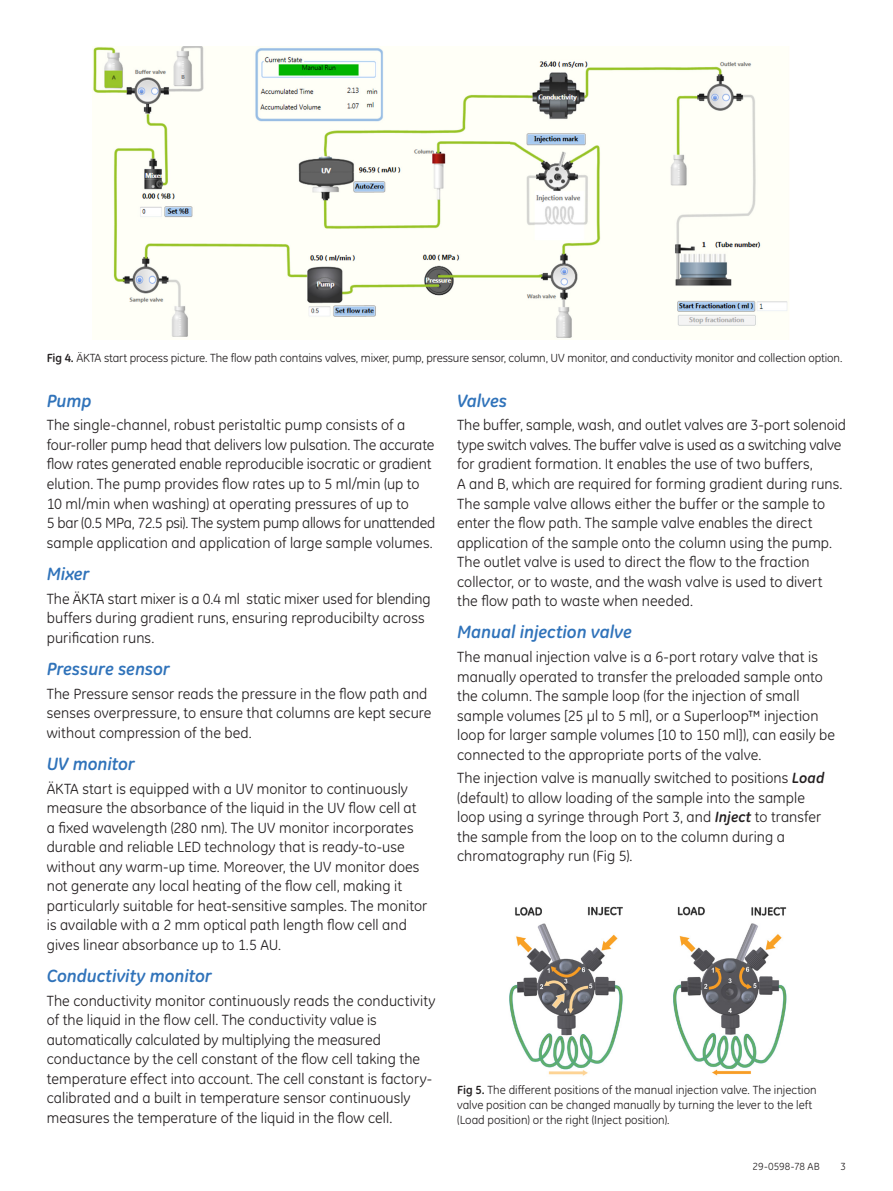
<style>
.page{position:relative;width:893px;height:1191px;background:#fff}
.page>*{position:absolute;margin:0;border:0;box-sizing:border-box;transform-origin:0 0}
.Subhead_2___Referenc{font:italic 700 18px "GE Inspira";letter-spacing:-.01em;color:#3073ba}
.Body_text{font:15px/19.5px "GE Inspira";letter-spacing:.005em;color:#231f20}
.t1{font:12px/15px "GE Inspira";color:#231f20}
.Page_numbers{font:10.5px "GE Inspira";letter-spacing:.005em;color:#231f20}
.s1{font-weight:700}
.s2{font-weight:700;font-style:italic}
</style>
<div class="page">
<img style="left:509px;top:906px;width:278px;height:170px">
<img style="left:93px;top:47px;width:695px;height:291px">
<p class="t1" style="left:47px;top:351px;width:797px"><span class="s1">Fig 4.</span> ÄKTA start process picture. The flow path contains valves, mixer, pump, pressure sensor, column, UV monitor, and conductivity monitor and collection option.</p>
<p class="Subhead_2___Referenc" style="left:457px;top:389px;width:52px">Valves</p>
<p class="Body_text" style="left:457px;top:415px;width:390px">The buffer, sample, wash, and outlet valves are 3-port solenoid type switch valves. The buffer valve is used as a switching valve for gradient formation. It enables the use of two buffers,<br>A and B, which are required for forming gradient during runs.<br>The sample valve allows either the buffer or the sample to enter the flow path. The sample valve enables the direct application of the sample onto the column using the pump.<br>The outlet valve is used to direct the flow to the fraction collector, or to waste, and the wash valve is used to divert the flow path to waste when needed.</p>
<p class="Subhead_2___Referenc" style="left:457px;top:620px;width:176px">Manual injection valve</p>
<p class="Body_text" style="left:457px;top:647px;width:380px">The manual injection valve is a 6-port rotary valve that is manually operated to transfer the preloaded sample onto the column. The sample loop (for the injection of small sample volumes [25 μl to 5 ml], or a Superloop™ injection loop for larger sample volumes [10 to 150 ml]), can easily be connected to the appropriate ports of the valve.</p>
<p class="Body_text" style="left:457px;top:768px;width:369px">The injection valve is manually switched to positions <span class="s2">Load </span>(default) to allow loading of the sample into the sample loop using a syringe through Port 3, and <span class="s2">Inject</span> to transfer the sample from the loop on to the column during a chromatography run (Fig 5).</p>
<p class="Subhead_2___Referenc" style="left:47px;top:389px;width:46px">Pump</p>
<p class="Body_text" style="left:47px;top:415px;width:390px">The single-channel, robust peristaltic pump consists of a four-roller pump head that delivers low pulsation. The accurate flow rates generated enable reproducible isocratic or gradient elution. The pump provides flow rates up to 5 ml/min (up to 10 ml/min when washing) at operating pressures of up to<br>5 bar (0.5 MPa, 72.5 psi). The system pump allows for unattended sample application and application of large sample volumes.</p>
<p class="Subhead_2___Referenc" style="left:47px;top:562px;width:44px">Mixer</p>
<p class="Body_text" style="left:47px;top:588px;width:385px">The ÄKTA start mixer is a 0.4 ml static mixer used for blending buffers during gradient runs, ensuring reproducibilty across purification runs.</p>
<p class="Subhead_2___Referenc" style="left:47px;top:657px;width:124px">Pressure sensor</p>
<p class="Body_text" style="left:47px;top:683px;width:386px">The Pressure sensor reads the pressure in the flow path and senses overpressure, to ensure that columns are kept secure without compression of the bed.</p>
<p class="Subhead_2___Referenc" style="left:47px;top:752px;width:89px">UV monitor</p>
<p class="Body_text" style="left:47px;top:778px;width:382px">ÄKTA start is equipped with a UV monitor to continuously measure the absorbance of the liquid in the UV flow cell at a fixed wavelength (280 nm). The UV monitor incorporates durable and reliable LED technology that is ready-to-use without any warm-up time. Moreover, the UV monitor does not generate any local heating of the flow cell, making it particularly suitable for heat-sensitive samples. The monitor is available with a 2 mm optical path length flow cell and gives linear absorbance up to 1.5 AU.</p>
<p class="Subhead_2___Referenc" style="left:47px;top:964px;width:166px">Conductivity monitor</p>
<p class="Body_text" style="left:47px;top:990px;width:390px">The conductivity monitor continuously reads the conductivity of the liquid in the flow cell. The conductivity value is automatically calculated by multiplying the measured conductance by the cell constant of the flow cell taking the temperature effect into account. The cell constant is factory&shy;calibrated and a built in temperature sensor continuously measures the temperature of the liquid in the flow cell.</p>
<p class="t1" style="left:457px;top:1082px;width:361px"><span class="s1">Fig 5.</span> The different positions of the manual injection valve. The injection valve position can be changed manually by turning the lever to the left (Load position) or the right (Inject position).</p>
<p class="Page_numbers" style="left:752px;top:1160px;width:69px">29-0598-78 AB</p>
<p class="Page_numbers" style="left:841px;top:1160px;width:7px">3</p>
</div>
